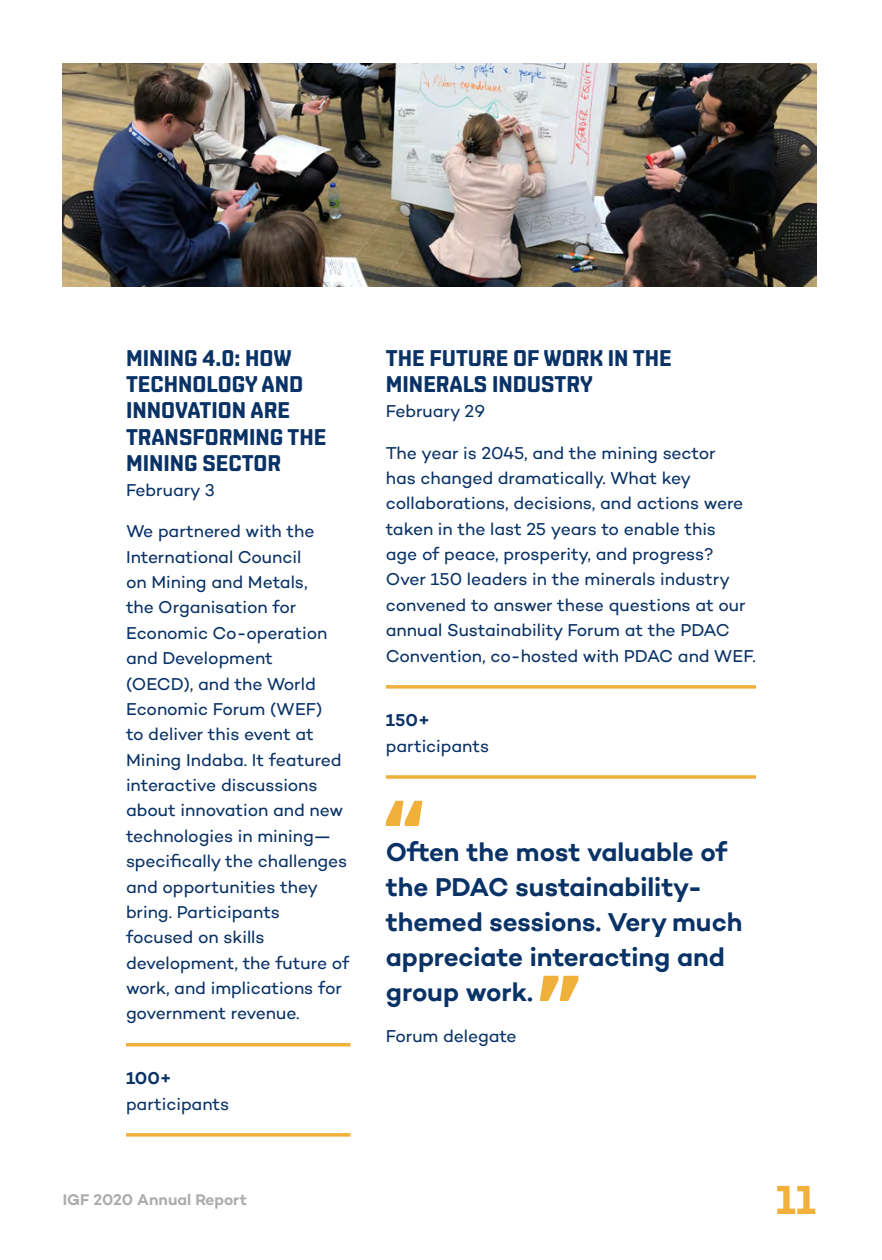
<style>
.page{position:relative;width:882px;height:1260px;background:#fff}
.page>*{position:absolute;margin:0;border:0;box-sizing:border-box;transform-origin:0 0}
.t1{font:700 40.25px "Shentox";color:#f1b039}
.t2{font:600 26.25px/35px "Campton";letter-spacing:-.005em;color:#093266}
.t3{font:700 22.75px/26.2px "Shentox";color:#093266}
.t4{font:17.5px/25.4px "Campton";letter-spacing:-.005em;color:#093266}
.t5{font:600 17.5px "Campton";color:#093266}
.t6{font:600 15.75px "Campton";color:#adacad}
</style>
<div class="page">
<hr style="left:126px;top:1043px;width:224px;height:3px;background:#f1b039">
<svg style="left:126px;top:1133px;width:224px;height:4px"></svg>
<svg style="left:386px;top:685px;width:370px;height:4px"></svg>
<svg style="left:386px;top:775px;width:370px;height:4px"></svg>
<svg style="left:386px;top:801px;width:36px;height:25px"></svg>
<svg style="left:540px;top:976px;width:38px;height:25px"></svg>
<img style="left:63px;top:63px;width:753px;height:224px">
<h3 class="t3" style="left:126px;top:345px;width:202px">MINING 4.0: HOW<br>TECHNOLOGY AND<br>INNOVATION ARE<br>TRANSFORMING THE<br>MINING SECTOR</h3>
<p class="t4" style="left:126px;top:477px;width:90px">February 3</p>
<p class="t4" style="left:126px;top:518px;width:225px">We partnered with the<br>International Council<br>on Mining and Metals,<br>the Organisation for<br>Economic Co-operation and Development<br>(OECD), and the World<br>Economic Forum (WEF)<br>to deliver this event at<br>Mining Indaba. It featured interactive discussions about innovation and new technologies in mining— specifically the challenges and opportunities they bring. Participants focused on skills development, the future of work, and implications for government revenue.</p>
<p class="t5" style="left:126px;top:1067px;width:47px">100+</p>
<p class="t4" style="left:126px;top:1090px;width:105px">participants</p>
<h3 class="t3" style="left:386px;top:345px;width:287px">THE FUTURE OF WORK IN THE<br>MINERALS INDUSTRY</h3>
<p class="t4" style="left:386px;top:398px;width:101px">February 29</p>
<p class="t4" style="left:386px;top:439px;width:372px">The year is 2045, and the mining sector<br>has changed dramatically. What key collaborations, decisions, and actions were taken in the last 25 years to enable this<br>age of peace, prosperity, and progress?<br>Over 150 leaders in the minerals industry convened to answer these questions at our annual Sustainability Forum at the PDAC Convention, co-hosted with PDAC and WEF.</p>
<p class="t5" style="left:386px;top:709px;width:46px">150+</p>
<p class="t4" style="left:386px;top:733px;width:105px">participants</p>
<h2 class="t2" style="left:386px;top:834px;width:358px">Often the most valuable of the PDAC sustainability&shy;themed sessions. Very much appreciate interacting and group work.</h2>
<p class="t4" style="left:386px;top:1023px;width:132px">Forum delegate</p>
<p class="t6" style="left:63px;top:1189px;width:186px">IGF 2020 Annual Report</p>
<h1 class="t1" style="left:776px;top:1176px;width:42px">11</h1>
</div>
